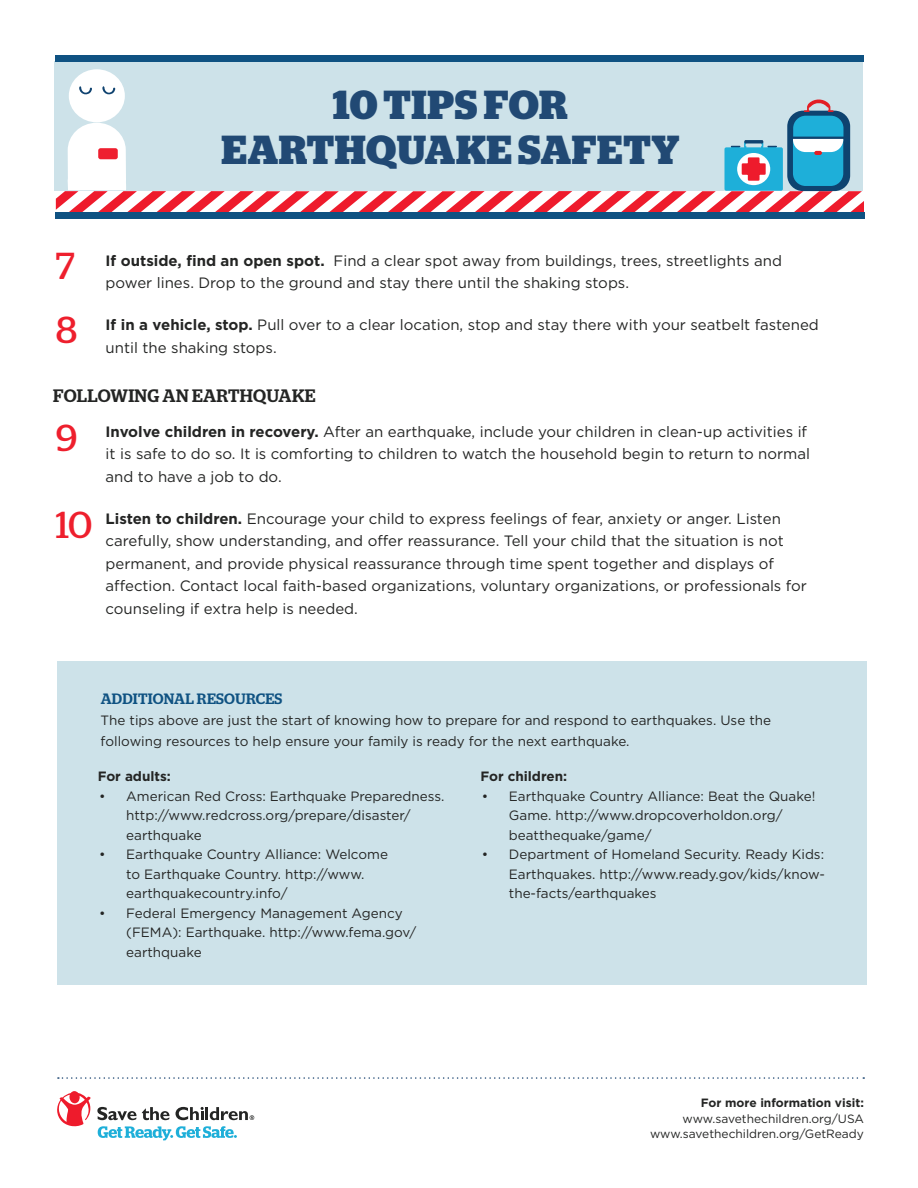
<style>
.page{position:relative;width:918px;height:1188px;background:#fff}
.page>*{position:absolute;margin:0;border:0;box-sizing:border-box;transform-origin:0 0}
.t1{font:700 40.5px/45px "Stag";letter-spacing:.02em;color:#214974;text-align:center}
.t2{font:37.5px "Stag";color:#ee1f2d}
.t3{font:500 18px "Stag";letter-spacing:.02em;color:#242524}
.t4{font:15px/22.5px "Gotham HTF";color:#242524}
.t5{font:500 15px "Stag";letter-spacing:.02em;color:#0f5282}
.t6{font:13.5px/19.5px "Gotham HTF";color:#242524}
.t7{font:700 13.5px "Gotham HTF";color:#242524}
.t8{font:12px/14.4px "Gotham HTF";color:#242524;text-align:right}
.t9{font:700 12px "Gotham HTF";color:#242524}
.s1{font-weight:700}
</style>
<div class="page">
<svg style="left:57px;top:1091px;width:197px;height:49px"></svg>
<svg style="left:58px;top:1077px;width:806px;height:2px"></svg>
<div style="left:57px;top:661px;width:810px;height:324px;background:#cde2e9"></div>
<div style="left:55px;top:62px;width:808px;height:129px;background:#cde2e9"></div>
<div style="left:55px;top:55px;width:809px;height:7px;background:#0f5282"></div>
<div style="left:55px;top:212px;width:810px;height:7px;background:#0f5282"></div>
<div style="left:69px;top:69px;width:56px;height:53px;background:#fff;border-radius:50%"></div>
<svg style="left:56px;top:86px;width:808px;height:126px"></svg>
<div style="left:98px;top:148px;width:20px;height:11px;background:#ee1f2f;border-radius:2px"></div>
<p class="t1" style="left:222px;top:82px;width:459px">10 TIPS FOR<br>EARTHQUAKE SAFETY</p>
<p class="t2" style="left:56px;top:244px;width:20px">7</p>
<p class="t2" style="left:56px;top:309px;width:23px">8</p>
<p class="t4" style="left:106px;top:249px;width:678px"><span class="s1">If outside, find an open spot.</span> Find a clear spot away from buildings, trees, streetlights and power lines. Drop to the ground and stay there until the shaking stops.</p>
<p class="t4" style="left:106px;top:313px;width:715px"><span class="s1">If in a vehicle, stop.</span> Pull over to a clear location, stop and stay there with your seatbelt fastened until the shaking stops.</p>
<p class="t3" style="left:53px;top:385px;width:264px">FOLLOWING AN EARTHQUAKE</p>
<p class="t4" style="left:106px;top:420px;width:706px"><span class="s1">Involve children in recovery.</span> After an earthquake, include your children in clean-up activities if it is safe to do so. It is comforting to children to watch the household begin to return to normal and to have a job to do.</p>
<p class="t4" style="left:106px;top:507px;width:703px"><span class="s1">Listen to children.</span> Encourage your child to express feelings of fear, anxiety or anger. Listen carefully, show understanding, and offer reassurance. Tell your child that the situation is not permanent, and provide physical reassurance through time spent together and displays of affection. Contact local faith-based organizations, voluntary organizations, or professionals for counseling if extra help is needed.</p>
<p class="t2" style="left:56px;top:417px;width:23px">9</p>
<p class="t2" style="left:56px;top:504px;width:38px">10</p>
<p class="t5" style="left:101px;top:690px;width:183px">ADDITIONAL RESOURCES</p>
<p class="t6" style="left:101px;top:709px;width:672px;line-height:21px">The tips above are just the start of knowing how to prepare for and respond to earthquakes. Use the following resources to help ensure your family is ready for the next earthquake.</p>
<p class="t7" style="left:98px;top:769px;width:75px">For adults:</p>
<p class="t6" style="left:126px;top:786px;width:320px;text-indent:-27px">• American Red Cross: Earthquake Preparedness. http://www.redcross.org/prepare/disaster/ earthquake</p>
<p class="t6" style="left:126px;top:845px;width:263px;text-indent:-27px">• Earthquake Country Alliance: Welcome to Earthquake Country. http://www. earthquakecountry.info/</p>
<p class="t6" style="left:126px;top:903px;width:292px;text-indent:-27px">• Federal Emergency Management Agency (FEMA): Earthquake. http://www.fema.gov/ earthquake</p>
<p class="t7" style="left:480px;top:769px;width:88px">For children:</p>
<p class="t6" style="left:509px;top:786px;width:308px;text-indent:-27px">• Earthquake Country Alliance: Beat the Quake!<br>Game. http://www.dropcoverholdon.org/ beatthequake/game/</p>
<p class="t6" style="left:509px;top:845px;width:318px;text-align:justify;text-indent:-27px">• Department of Homeland Security. Ready Kids:<br>Earthquakes. http://www.ready.gov/kids/know&shy;the-facts/earthquakes</p>
<p class="t9" style="left:701px;top:1096px;width:165px">For more information visit:</p>
<p class="t8" style="left:650px;top:1112px;width:215px">www.savethechildren.org/USA www.savethechildren.org/GetReady</p>
</div>
